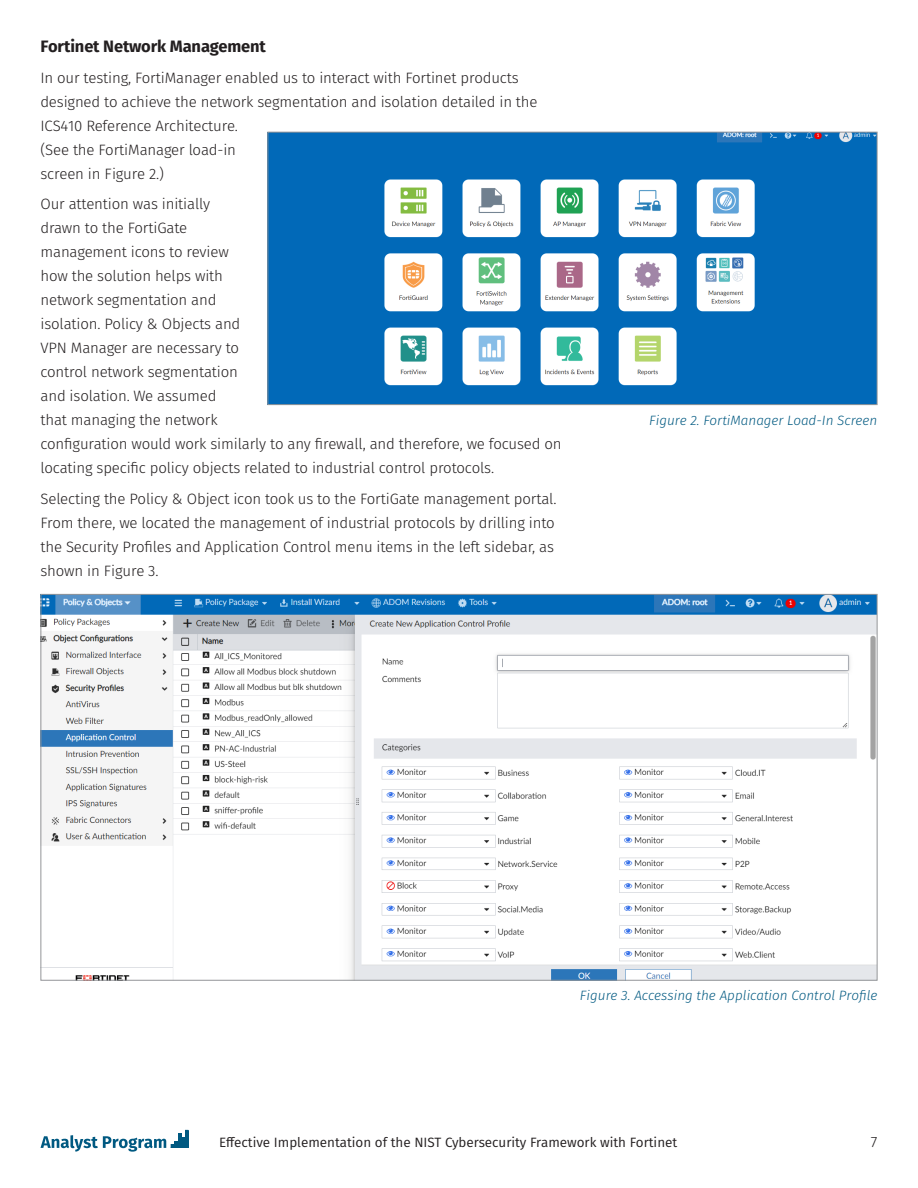
<style>
.page{position:relative;width:918px;height:1188px;background:#fff}
.page>*{position:absolute;margin:0;border:0;box-sizing:border-box;transform-origin:0 0}
.t1{font:700 16.5px "Fira Sans";letter-spacing:-.01em;color:#231f20}
.t2{font:300 15px/24px "Fira Sans";letter-spacing:-.01em;color:#231f20}
.t3{font:italic 300 13.5px "Fira Sans";color:#005981}
.t4{font:13.5px "Fira Sans";color:#231f20}
</style>
<div class="page">
<hr style="left:178px;top:1133px;width:3px;height:15px;background:#005981">
<hr style="left:186px;top:1130px;width:3px;height:18px;background:#005981">
<svg style="left:41px;top:1135px;width:145px;height:17px"></svg>
<img style="left:269px;top:134px;width:607px;height:269px">
<div style="left:267px;top:132px;width:611px;height:273px;border:1px solid #939598"></div>
<img style="left:42px;top:596px;width:834px;height:383px">
<p class="t1" style="left:40px;top:35px;width:227px">Fortinet Network Management</p>
<p class="t2" style="left:40px;top:65px;width:499px">In our testing, FortiManager enabled us to interact with Fortinet products designed to achieve the network segmentation and isolation detailed in the ICS410 Reference Architecture.<br>(See the FortiManager load-in<br>screen in Figure 2.)</p>
<p class="t2" style="left:40px;top:192px;width:523px">Our attention was initially<br>drawn to the FortiGate<br>management icons to review<br>how the solution helps with<br>network segmentation and<br>isolation. Policy &amp; Objects and<br>VPN Manager are necessary to<br>control network segmentation<br>and isolation. We assumed<br>that managing the network<br>configuration would work similarly to any firewall, and therefore, we focused on locating specific policy objects related to industrial control protocols.</p>
<p class="t2" style="left:40px;top:487px;width:517px">Selecting the Policy &amp; Object icon took us to the FortiGate management portal.<br>From there, we located the management of industrial protocols by drilling into the Security Profiles and Application Control menu items in the left sidebar, as shown in Figure 3.</p>
<p class="t3" style="left:649px;top:411px;width:230px">Figure 2. FortiManager Load-In Screen</p>
<p class="t3" style="left:580px;top:986px;width:299px">Figure 3. Accessing the Application Control Profile</p>
<p class="t4" style="left:219px;top:1132px;width:460px">Effective Implementation of the NIST Cybersecurity Framework with Fortinet</p>
<p class="t2" style="left:871px;top:1130px;width:8px">7</p>
</div>
